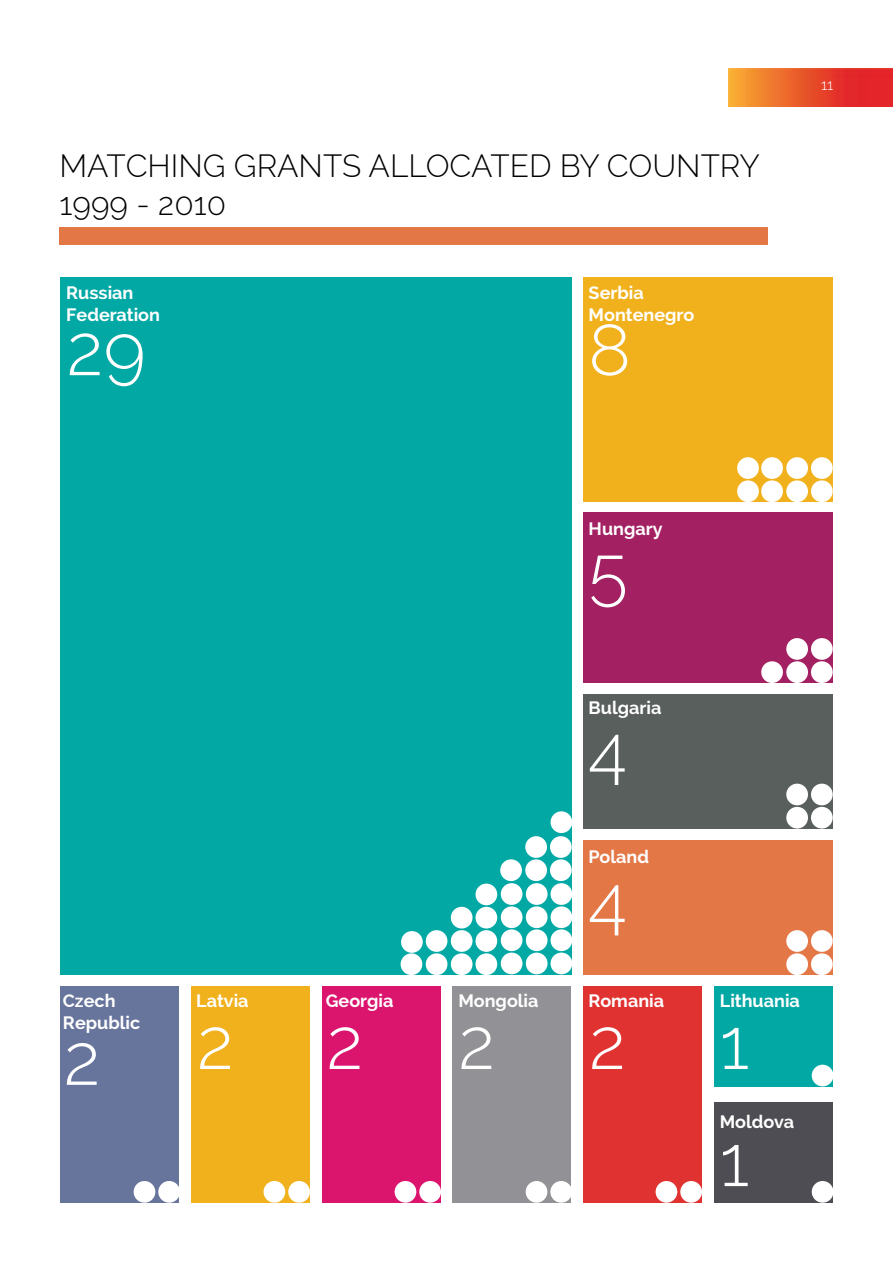
<style>
.page{position:relative;width:893px;height:1263px;background:#fff}
.page>*{position:absolute;margin:0;border:0;box-sizing:border-box;transform-origin:0 0}
.t1{font:300 72px "Raleway";color:#fff}
.t2{font:300 31.5px/37.8px "Raleway";color:#000}
.t3{font:700 18px/21.6px "Raleway";color:#fff}
.t4{font:300 15px "Raleway";color:#fff}
</style>
<div class="page">
<img style="left:728px;top:69px;width:165px;height:37px">
<div style="left:60px;top:228px;width:707px;height:17px;background:#e47746"></div>
<div style="left:60px;top:277px;width:511px;height:698px;background:#02a8a4"></div>
<div style="left:583px;top:277px;width:250px;height:225px;background:#f0b11d"></div>
<div style="left:583px;top:513px;width:250px;height:170px;background:#a32062"></div>
<div style="left:583px;top:694px;width:250px;height:134px;background:#595f5d"></div>
<div style="left:583px;top:840px;width:250px;height:135px;background:#e47746"></div>
<div style="left:60px;top:986px;width:119px;height:217px;background:#67759c"></div>
<div style="left:191px;top:986px;width:119px;height:217px;background:#f0b11d"></div>
<div style="left:322px;top:986px;width:119px;height:217px;background:#db156e"></div>
<div style="left:452px;top:986px;width:119px;height:217px;background:#929195"></div>
<div style="left:583px;top:986px;width:119px;height:217px;background:#e03231"></div>
<div style="left:714px;top:986px;width:119px;height:100px;background:#02a8a4"></div>
<div style="left:714px;top:1102px;width:119px;height:101px;background:#4e4d53"></div>
<div style="left:812px;top:1181px;width:21px;height:22px;background:#fff;border-radius:50%"></div>
<div style="left:812px;top:1065px;width:21px;height:21px;background:#fff;border-radius:50%"></div>
<div style="left:680px;top:1181px;width:22px;height:22px;background:#fff;border-radius:50%"></div>
<div style="left:811px;top:953px;width:22px;height:22px;background:#fff;border-radius:50%"></div>
<div style="left:811px;top:807px;width:22px;height:21px;background:#fff;border-radius:50%"></div>
<div style="left:811px;top:661px;width:22px;height:22px;background:#fff;border-radius:50%"></div>
<div style="left:811px;top:480px;width:22px;height:22px;background:#fff;border-radius:50%"></div>
<div style="left:811px;top:930px;width:22px;height:22px;background:#fff;border-radius:50%"></div>
<div style="left:811px;top:784px;width:22px;height:21px;background:#fff;border-radius:50%"></div>
<div style="left:811px;top:638px;width:22px;height:22px;background:#fff;border-radius:50%"></div>
<div style="left:811px;top:457px;width:22px;height:22px;background:#fff;border-radius:50%"></div>
<div style="left:550px;top:1181px;width:22px;height:22px;background:#fff;border-radius:50%"></div>
<div style="left:419px;top:1181px;width:22px;height:22px;background:#fff;border-radius:50%"></div>
<div style="left:288px;top:1181px;width:22px;height:22px;background:#fff;border-radius:50%"></div>
<div style="left:158px;top:1181px;width:22px;height:22px;background:#fff;border-radius:50%"></div>
<div style="left:656px;top:1181px;width:21px;height:22px;background:#fff;border-radius:50%"></div>
<div style="left:786px;top:953px;width:22px;height:22px;background:#fff;border-radius:50%"></div>
<div style="left:786px;top:807px;width:22px;height:21px;background:#fff;border-radius:50%"></div>
<div style="left:786px;top:661px;width:22px;height:22px;background:#fff;border-radius:50%"></div>
<div style="left:786px;top:480px;width:22px;height:22px;background:#fff;border-radius:50%"></div>
<div style="left:761px;top:480px;width:22px;height:22px;background:#fff;border-radius:50%"></div>
<div style="left:761px;top:661px;width:22px;height:22px;background:#fff;border-radius:50%"></div>
<div style="left:737px;top:480px;width:22px;height:22px;background:#fff;border-radius:50%"></div>
<div style="left:737px;top:457px;width:22px;height:22px;background:#fff;border-radius:50%"></div>
<div style="left:786px;top:930px;width:22px;height:22px;background:#fff;border-radius:50%"></div>
<div style="left:786px;top:784px;width:22px;height:21px;background:#fff;border-radius:50%"></div>
<div style="left:786px;top:638px;width:22px;height:22px;background:#fff;border-radius:50%"></div>
<div style="left:786px;top:457px;width:22px;height:22px;background:#fff;border-radius:50%"></div>
<div style="left:761px;top:457px;width:22px;height:22px;background:#fff;border-radius:50%"></div>
<div style="left:526px;top:1181px;width:21px;height:22px;background:#fff;border-radius:50%"></div>
<div style="left:395px;top:1181px;width:21px;height:22px;background:#fff;border-radius:50%"></div>
<div style="left:264px;top:1181px;width:21px;height:22px;background:#fff;border-radius:50%"></div>
<div style="left:134px;top:1181px;width:21px;height:22px;background:#fff;border-radius:50%"></div>
<div style="left:551px;top:952px;width:21px;height:22px;background:#fff;border-radius:50%"></div>
<div style="left:551px;top:906px;width:21px;height:22px;background:#fff;border-radius:50%"></div>
<div style="left:475px;top:953px;width:22px;height:22px;background:#fff;border-radius:50%"></div>
<div style="left:475px;top:907px;width:22px;height:21px;background:#fff;border-radius:50%"></div>
<div style="left:550px;top:859px;width:22px;height:22px;background:#fff;border-radius:50%"></div>
<div style="left:551px;top:929px;width:21px;height:22px;background:#fff;border-radius:50%"></div>
<div style="left:551px;top:883px;width:21px;height:22px;background:#fff;border-radius:50%"></div>
<div style="left:475px;top:930px;width:22px;height:22px;background:#fff;border-radius:50%"></div>
<div style="left:475px;top:883px;width:22px;height:22px;background:#fff;border-radius:50%"></div>
<div style="left:550px;top:836px;width:22px;height:22px;background:#fff;border-radius:50%"></div>
<div style="left:526px;top:952px;width:22px;height:22px;background:#fff;border-radius:50%"></div>
<div style="left:526px;top:906px;width:22px;height:22px;background:#fff;border-radius:50%"></div>
<div style="left:451px;top:953px;width:21px;height:22px;background:#fff;border-radius:50%"></div>
<div style="left:451px;top:907px;width:21px;height:21px;background:#fff;border-radius:50%"></div>
<div style="left:525px;top:859px;width:22px;height:22px;background:#fff;border-radius:50%"></div>
<div style="left:501px;top:952px;width:21px;height:22px;background:#fff;border-radius:50%"></div>
<div style="left:501px;top:906px;width:21px;height:22px;background:#fff;border-radius:50%"></div>
<div style="left:426px;top:953px;width:21px;height:22px;background:#fff;border-radius:50%"></div>
<div style="left:401px;top:931px;width:22px;height:22px;background:#fff;border-radius:50%"></div>
<div style="left:500px;top:859px;width:22px;height:22px;background:#fff;border-radius:50%"></div>
<div style="left:526px;top:929px;width:22px;height:22px;background:#fff;border-radius:50%"></div>
<div style="left:526px;top:883px;width:22px;height:22px;background:#fff;border-radius:50%"></div>
<div style="left:451px;top:930px;width:21px;height:22px;background:#fff;border-radius:50%"></div>
<div style="left:551px;top:811px;width:21px;height:22px;background:#fff;border-radius:50%"></div>
<div style="left:525px;top:836px;width:22px;height:22px;background:#fff;border-radius:50%"></div>
<div style="left:501px;top:929px;width:21px;height:22px;background:#fff;border-radius:50%"></div>
<div style="left:501px;top:883px;width:21px;height:22px;background:#fff;border-radius:50%"></div>
<div style="left:426px;top:930px;width:21px;height:22px;background:#fff;border-radius:50%"></div>
<div style="left:401px;top:953px;width:21px;height:22px;background:#fff;border-radius:50%"></div>
<h2 class="t2" style="left:60px;top:147px;width:702px">MATCHING GRANTS ALLOCATED BY COUNTRY<br>1999 - 2010</h2>
<p class="t3" style="left:66px;top:282px;width:95px">Russian<br>Federation</p>
<p class="t3" style="left:589px;top:282px;width:107px">Serbia<br>Montenegro</p>
<h1 class="t1" style="left:66px;top:308px;width:82px">29</h1>
<h1 class="t1" style="left:588px;top:308px;width:44px">8</h1>
<p class="t4" style="left:821px;top:76px;width:14px">11</p>
<p class="t3" style="left:63px;top:990px;width:54px">Czech</p>
<p class="t3" style="left:196px;top:990px;width:54px">Latvia</p>
<p class="t3" style="left:326px;top:990px;width:69px">Georgia</p>
<p class="t3" style="left:458px;top:990px;width:82px">Mongolia</p>
<p class="t3" style="left:63px;top:1012px;width:79px">Republic</p>
<h1 class="t1" style="left:196px;top:1001px;width:39px">2</h1>
<h1 class="t1" style="left:326px;top:1001px;width:39px">2</h1>
<h1 class="t1" style="left:458px;top:1001px;width:39px">2</h1>
<h1 class="t1" style="left:63px;top:1017px;width:39px">2</h1>
<p class="t3" style="left:589px;top:518px;width:75px">Hungary</p>
<h1 class="t1" style="left:588px;top:529px;width:41px">5</h1>
<p class="t3" style="left:589px;top:697px;width:74px">Bulgaria</p>
<h1 class="t1" style="left:588px;top:708px;width:40px">4</h1>
<p class="t3" style="left:589px;top:846px;width:62px">Poland</p>
<h1 class="t1" style="left:588px;top:859px;width:40px">4</h1>
<p class="t3" style="left:589px;top:990px;width:77px">Romania</p>
<p class="t3" style="left:720px;top:990px;width:82px">Lithuania</p>
<h1 class="t1" style="left:588px;top:1001px;width:39px">2</h1>
<h1 class="t1" style="left:720px;top:1001px;width:31px">1</h1>
<p class="t3" style="left:720px;top:1110px;width:76px">Moldova</p>
<h1 class="t1" style="left:720px;top:1119px;width:31px">1</h1>
</div>
